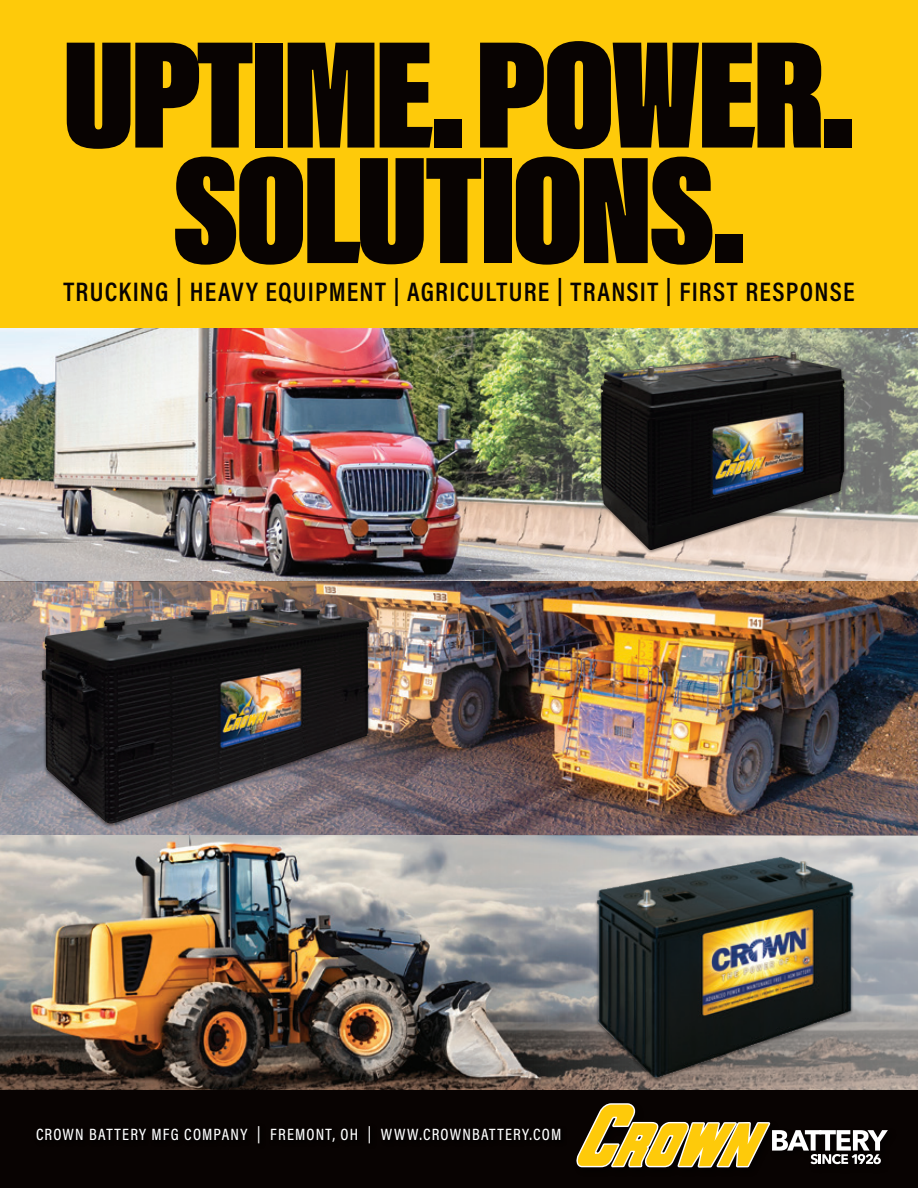
<style>
.page{position:relative;width:918px;height:1188px;background:#fff}
.page>*{position:absolute;margin:0;border:0;box-sizing:border-box;transform-origin:0 0}
.t1{font:900 157.5px/115.5px "Acumin Pro Extra Cond";letter-spacing:-.035em;color:#080302;text-align:center;scale:1.1 1}
.t2{font:600 27px "Acumin Pro Cond";letter-spacing:.045em;color:#080302}
.t3{font:500 16.5px "Acumin Pro Cond";letter-spacing:.07em;color:#fff}
</style>
<div class="page">
<img style="left:0;top:328px;width:918px;height:253px">
<img style="left:0;top:581px;width:918px;height:255px">
<img style="left:0;top:836px;width:918px;height:255px">
<div style="left:0;top:0;width:918px;height:328px;background:#feca0a"></div>
<div style="left:0;top:1091px;width:918px;height:97px;background:#080302"></div>
<div style="left:35px;top:1123px;width:532px;height:26px;background:#000"></div>
<svg style="left:576px;top:1103px;width:312px;height:65px"></svg>
<div style="left:598px;top:350px;width:250px;height:205px;background:#080302;opacity:.5"></div>
<img style="left:601px;top:352px;width:244px;height:199px">
<div style="left:40px;top:598px;width:332px;height:230px;background:#080302;opacity:.5"></div>
<img style="left:42px;top:599px;width:327px;height:224px">
<img style="left:594px;top:855px;width:262px;height:225px">
<h1 class="t1" style="left:62px;top:36px;width:724px">UPTIME.POWER.<br>SOLUTIONS.</h1>
<p class="t2" style="left:63px;top:274px;width:793px">TRUCKING | HEAVY EQUIPMENT | AGRICULTURE | TRANSIT | FIRST RESPONSE</p>
<p class="t3" style="left:36px;top:1124px;width:527px">CROWN BATTERY MFG COMPANY | FREMONT, OH | WWW.CROWNBATTERY.COM</p>
</div>
